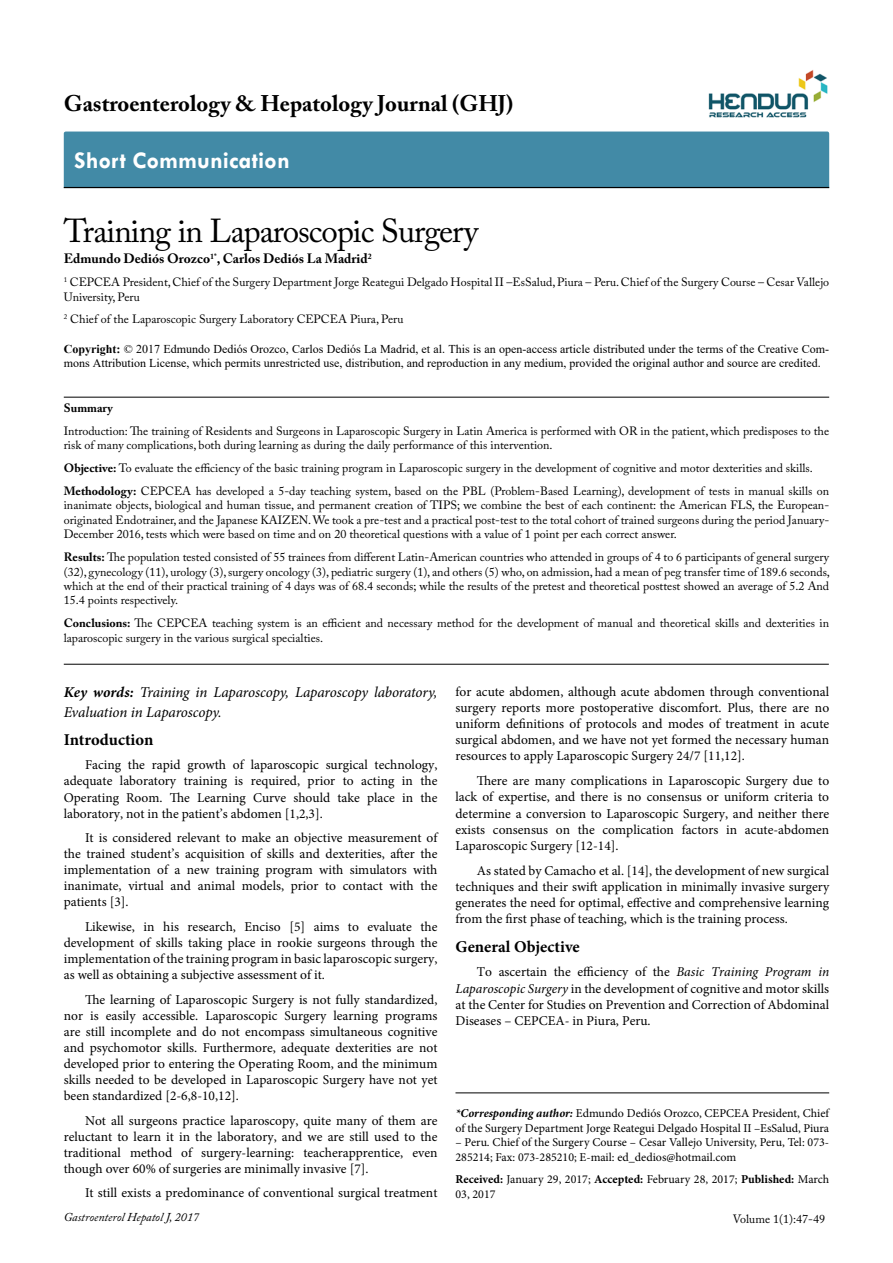
<style>
.page{position:relative;width:893px;height:1263px;background:#fff}
.page>*{position:absolute;margin:0;border:0;box-sizing:border-box;transform-origin:0 0}
.t1{font:33px "Adobe Caslon Pro";letter-spacing:-.03em;color:#000}
.t2{font:700 24px "Tw Cen";color:#fff}
.t3{font:700 22.5px "Adobe Caslon Pro";color:#000}
.t4{font:700 16.5px "Minion Pro";color:#000}
.t5{font:italic 15px/19.8px "Minion Pro";letter-spacing:-.01em;color:#000}
.t6{font:13.5px/16px "Minion Pro";color:#000;text-align:justify}
.t7{font:700 13.5px "Adobe Caslon Pro";color:#000}
.t8{font:12px/14.4px "Adobe Caslon Pro";color:#000}
.t9{font:12px/14.4px "Minion Pro";color:#000}
.t10{font:12px/14.4px "Times New Roman";color:#000}
.t11{font:italic 12px "Adobe Caslon Pro";color:#000}
.t12{font:700 12px "Adobe Caslon Pro";color:#000}
.s1{font-weight:700}
.s2{font-style:italic}
.s3{font-weight:700;font-style:italic}
</style>
<div class="page">
<div style="left:64px;top:132px;width:765px;height:55px;background:#428aa6"></div>
<hr style="left:64px;top:187px;width:765px;height:1px;background:#000">
<img style="left:708px;top:70px;width:120px;height:48px">
<hr style="left:455px;top:1092px;width:374px;height:1px;background:#000">
<hr style="left:64px;top:397px;width:765px;height:1px;background:#000">
<hr style="left:64px;top:664px;width:765px;height:1px;background:#000">
<h3 class="t3" style="left:64px;top:90px;width:451px">Gastroenterology &amp; Hepatology Journal (GHJ)</h3>
<h2 class="t2" style="left:74px;top:146px;width:217px">Short Communication</h2>
<h1 class="t1" style="left:64px;top:211px;width:416px">Training in Laparoscopic Surgery</h1>
<p class="t7" style="left:64px;top:251px;width:309px">Edmundo Dediós Orozco<sup>1*</sup>, Carlos Dediós La Madrid<sup>2</sup></p>
<p class="t8" style="left:64px;top:275px;width:767px"><sup>1</sup> CEPCEA President, Chief of the Surgery Department Jorge Reategui Delgado Hospital II –EsSalud, Piura – Peru. Chief of the Surgery Course – Cesar Vallejo<br>University, Peru</p>
<p class="t8" style="left:64px;top:312px;width:341px"><sup>2</sup> Chief of the Laparoscopic Surgery Laboratory CEPCEA Piura, Peru</p>
<p class="t10" style="left:64px;top:341px;width:767px"><span class="s1">Copyright:</span> © 2017 Edmundo Dediós Orozco, Carlos Dediós La Madrid, et al. This is an open-access article distributed under the terms of the Creative Com&shy;mons Attribution License, which permits unrestricted use, distribution, and reproduction in any medium, provided the original author and source are credited.</p>
<p class="t12" style="left:64px;top:401px;width:51px">Summary</p>
<p class="t8" style="left:64px;top:423px;width:767px">Introduction: The training of Residents and Surgeons in Laparoscopic Surgery in Latin America is performed with OR in the patient, which predisposes to the risk of many complications, both during learning as during the daily performance of this intervention.</p>
<p class="t8" style="left:64px;top:456px;width:767px;line-height:23px"><span class="s1">Objective:</span> To evaluate the efficiency of the basic training program in Laparoscopic surgery in the development of cognitive and motor dexterities and skills.<br><span class="s1">Methodology:</span> CEPCEA has developed a 5-day teaching system, based on the PBL (Problem-Based Learning), development of tests in manual skills on</p>
<p class="t8" style="left:64px;top:498px;width:767px;text-align:justify">inanimate objects, biological and human tissue, and permanent creation of TIPS; we combine the best of each continent: the American FLS, the European&shy;originated Endotrainer, and the Japanese KAIZEN. We took a pre-test and a practical post-test to the total cohort of trained surgeons during the period January-December 2016, tests which were based on time and on 20 theoretical questions with a value of 1 point per each correct answer.</p>
<p class="t8" style="left:64px;top:550px;width:768px;text-align:justify"><span class="s1">Results:</span> The population tested consisted of 55 trainees from different Latin-American countries who attended in groups of 4 to 6 participants of general surgery (32), gynecology (11), urology (3), surgery oncology (3), pediatric surgery (1), and others (5) who, on admission, had a mean of peg transfer time of 189.6 seconds, which at the end of their practical training of 4 days was of 68.4 seconds; while the results of the pretest and theoretical posttest showed an average of 5.2 And 15.4 points respectively.</p>
<p class="t8" style="left:64px;top:616px;width:767px"><span class="s1">Conclusions:</span> The CEPCEA teaching system is an efficient and necessary method for the development of manual and theoretical skills and dexterities in laparoscopic surgery in the various surgical specialties.</p>
<p class="t5" style="left:64px;top:682px;width:375px"><span class="s1">Key words:</span> Training in Laparoscopy, Laparoscopy laboratory,<br>Evaluation in Laparoscopy.</p>
<p class="t4" style="left:64px;top:728px;width:91px">Introduction</p>
<p class="t6" style="left:64px;top:757px;width:375px;text-indent:21px">Facing the rapid growth of laparoscopic surgical technology, adequate laboratory training is required, prior to acting in the Operating Room. The Learning Curve should take place in the laboratory, not in the patient’s abdomen [1,2,3].</p>
<p class="t6" style="left:64px;top:830px;width:375px;text-indent:21px">It is considered relevant to make an objective measurement of the trained student’s acquisition of skills and dexterities, after the implementation of a new training program with simulators with inanimate, virtual and animal models, prior to contact with the patients [3].</p>
<p class="t6" style="left:64px;top:919px;width:375px;text-indent:21px">Likewise, in his research, Enciso [5] aims to evaluate the development of skills taking place in rookie surgeons through the implementation of the training program in basic laparoscopic surgery, as well as obtaining a subjective assessment of it.</p>
<p class="t6" style="left:64px;top:991px;width:375px;text-indent:21px">The learning of Laparoscopic Surgery is not fully standardized, nor is easily accessible. Laparoscopic Surgery learning programs are still incomplete and do not encompass simultaneous cognitive and psychomotor skills. Furthermore, adequate dexterities are not developed prior to entering the Operating Room, and the minimum skills needed to be developed in Laparoscopic Surgery have not yet been standardized [2-6,8-10,12].</p>
<p class="t6" style="left:64px;top:1112px;width:375px;text-indent:21px">Not all surgeons practice laparoscopy, quite many of them are reluctant to learn it in the laboratory, and we are still used to the traditional method of surgery-learning: teacherapprentice, even though over 60% of surgeries are minimally invasive [7].</p>
<p class="t6" style="left:85px;top:1185px;width:354px">It still exists a predominance of conventional surgical treatment</p>
<p class="t6" style="left:455px;top:683px;width:375px">for acute abdomen, although acute abdomen through conventional surgery reports more postoperative discomfort. Plus, there are no uniform definitions of protocols and modes of treatment in acute surgical abdomen, and we have not yet formed the necessary human resources to apply Laparoscopic Surgery 24/7 [11,12].</p>
<p class="t6" style="left:455px;top:773px;width:375px;text-indent:21px">There are many complications in Laparoscopic Surgery due to lack of expertise, and there is no consensus or uniform criteria to determine a conversion to Laparoscopic Surgery, and neither there exists consensus on the complication factors in acute-abdomen Laparoscopic Surgery [12-14].</p>
<p class="t6" style="left:455px;top:862px;width:375px;text-indent:21px">As stated by Camacho et al. [14], the development of new surgical techniques and their swift application in minimally invasive surgery generates the need for optimal, effective and comprehensive learning from the first phase of teaching, which is the training process.</p>
<p class="t4" style="left:455px;top:935px;width:126px">General Objective</p>
<p class="t6" style="left:455px;top:964px;width:375px;text-indent:21px">To ascertain the efficiency of the <span class="s2">Basic Training Program in Laparoscopic Surgery</span> in the development of cognitive and motor skills at the Center for Studies on Prevention and Correction of Abdominal Diseases – CEPCEA- in Piura, Peru.</p>
<p class="t9" style="left:455px;top:1106px;width:375px"><span class="s3">*Corresponding author:</span> Edmundo Dediós Orozco, CEPCEA President, Chief of the Surgery Department Jorge Reategui Delgado Hospital II –EsSalud, Piura</p>
<p class="t9" style="left:455px;top:1135px;width:375px">– Peru. Chief of the Surgery Course – Cesar Vallejo University, Peru, Tel: 073-<br>285214; Fax: 073-285210; E-mail: ed_dedios@hotmail.com</p>
<p class="t9" style="left:455px;top:1172px;width:375px"><span class="s1">Received:</span> January 29, 2017; <span class="s1">Accepted:</span> February 28, 2017; <span class="s1">Published:</span> March<br>03, 2017</p>
<p class="t11" style="left:64px;top:1210px;width:137px">Gastroenterol Hepatol J, 2017</p>
<p class="t8" style="left:733px;top:1211px;width:94px">Volume 1(1):47-49</p>
</div>
